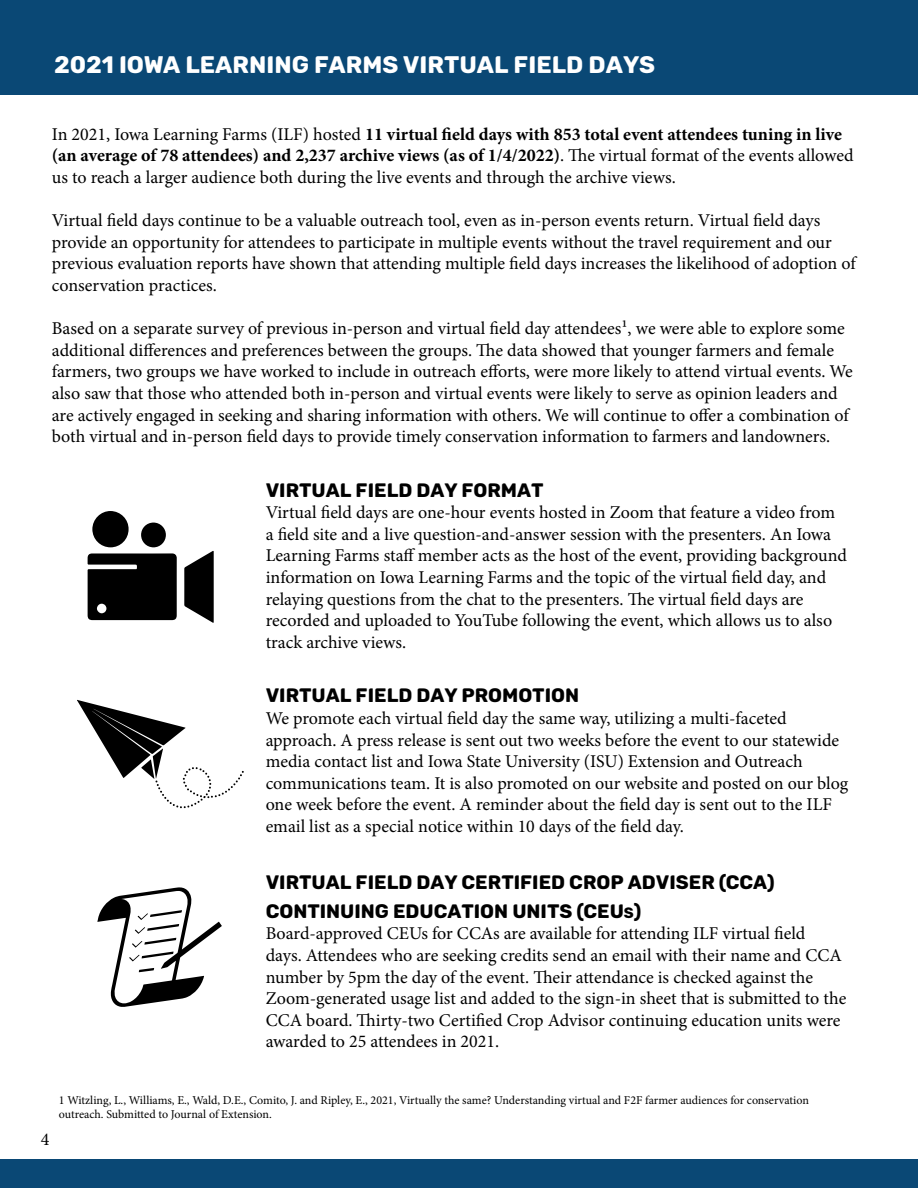
<style>
.page{position:relative;width:918px;height:1188px;background:#fff}
.page>*{position:absolute;margin:0;border:0;box-sizing:border-box;transform-origin:0 0}
.Header_text{font:700 24px "Cunia";color:#fff}
.Header_text-2{font:700 19.5px/28.8px "Cunia";color:#000}
.t1{font:18px/21.6px "Minion Pro";letter-spacing:-.005em;color:#000}
.t2{font:12px/14.4px "Minion Pro";color:#000}
.s1{font-weight:700}
.s2{font-size:15px}
</style>
<div class="page">
<div style="left:0;top:0;width:918px;height:94px;background:#0a4875"></div>
<svg style="left:77px;top:700px;width:167px;height:108px"></svg>
<svg style="left:97px;top:887px;width:125px;height:120px"></svg>
<svg style="left:88px;top:553px;width:89px;height:67px;background:#0f0f0f"></svg>
<svg style="left:184px;top:551px;width:30px;height:72px"></svg>
<div style="left:92px;top:511px;width:37px;height:36px;background:#000;border-radius:50%"></div>
<div style="left:141px;top:523px;width:25px;height:24px;background:#000;border-radius:50%"></div>
<div style="left:0;top:1160px;width:918px;height:28px;background:#0a4875"></div>
<p class="Header_text" style="left:54px;top:51px;width:603px">2021 IOWA LEARNING FARMS VIRTUAL FIELD DAYS</p>
<p class="t1" style="left:52px;top:123px;width:803px">In 2021, Iowa Learning Farms (ILF) hosted <span class="s1">11 virtual field days with 853 total event attendees tuning in live (an average of 78 attendees) and 2,237 archive views (as of 1/4/2022)</span>. The virtual format of the events allowed us to reach a larger audience both during the live events and through the archive views.</p>
<p class="t1" style="left:52px;top:210px;width:805px">Virtual field days continue to be a valuable outreach tool, even as in-person events return. Virtual field days provide an opportunity for attendees to participate in multiple events without the travel requirement and our previous evaluation reports have shown that attending multiple field days increases the likelihood of adoption of conservation practices.</p>
<p class="t1" style="left:52px;top:318px;width:803px">Based on a separate survey of previous in-person and virtual field day attendees1, we were able to explore some additional differences and preferences between the groups. The data showed that younger farmers and female farmers, two groups we have worked to include in outreach efforts, were more likely to attend virtual events. We also saw that those who attended both in-person and virtual events were likely to serve as opinion leaders and are actively engaged in seeking and sharing information with others. We will continue to offer a combination of both virtual and in-person field days to provide timely conservation information to farmers and landowners.</p>
<p class="Header_text-2" style="left:266px;top:476px;width:279px">VIRTUAL FIELD DAY FORMAT</p>
<p class="t1" style="left:266px;top:502px;width:583px">Virtual field days are one-hour events hosted in Zoom that feature a video from a field site and a live question-and-answer session with the presenters. An Iowa Learning Farms staff member acts as the host of the event, providing background information on Iowa Learning Farms and the topic of the virtual field day, and relaying questions from the chat to the presenters. The virtual field days are recorded and uploaded to YouTube following the event, which allows us to also track archive views.</p>
<p class="Header_text-2" style="left:266px;top:682px;width:315px">VIRTUAL FIELD DAY PROMOTION</p>
<p class="t1" style="left:266px;top:708px;width:584px">We promote each virtual field day the same way, utilizing a multi-faceted approach. A press release is sent out two weeks before the event to our statewide media contact list and Iowa State University (ISU) Extension and Outreach communications team. It is also promoted on our website and posted on our blog one week before the event. A reminder about the field day is sent out to the ILF email list as a special notice within 10 days of the field day.</p>
<p class="Header_text-2" style="left:266px;top:868px;width:511px">VIRTUAL FIELD DAY CERTIFIED CROP ADVISER (CCA)<br>CONTINUING EDUCATION UNITS (CEU<span class="s2">S</span>)</p>
<p class="t1" style="left:266px;top:923px;width:582px">Board-approved CEUs for CCAs are available for attending ILF virtual field<br>days. Attendees who are seeking credits send an email with their name and CCA number by 5pm the day of the event. Their attendance is checked against the Zoom-generated usage list and added to the sign-in sheet that is submitted to the CCA board. Thirty-two Certified Crop Advisor continuing education units were awarded to 25 attendees in 2021.</p>
<p class="t1" style="left:41px;top:1128px;width:10px">4</p>
<p class="t2" style="left:59px;top:1093px;width:752px">1 Witzling, L., Williams, E., Wald, D.E., Comito, J. and Ripley, E., 2021, Virtually the same? Understanding virtual and F2F farmer audiences for conservation outreach. Submitted to Journal of Extension.</p>
</div>
